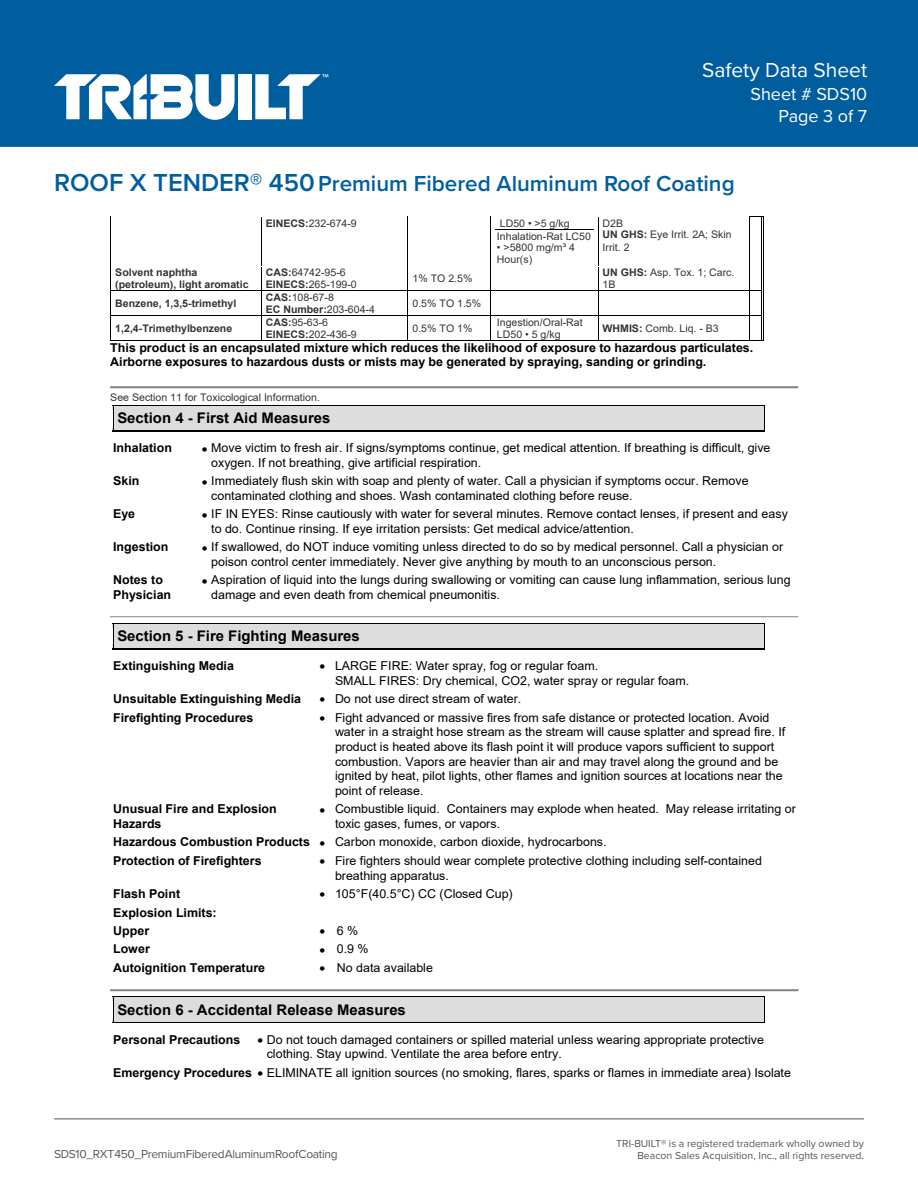
<style>
.page{position:relative;width:918px;height:1188px;background:#fff}
.page>*{position:absolute;margin:0;border:0;box-sizing:border-box;transform-origin:0 0}
.t1{font:600 22.5px "Proxima Nova";color:#005e9e}
.t2{font:21px "Proxima Nova";color:#fff}
.t3{font:18px/22.5px "Proxima Nova";color:#fff;text-align:right}
.t4{font:700 14.7px "Arial";color:#000}
.t5{font:12.3px/14.7px "Arial";color:#000}
.t6{font:700 12.3px/14.7px "Arial";color:#000}
.t7{font:12px "Proxima Nova";letter-spacing:-.025em;color:#535659}
.t8{font:10.5px/12px "Proxima Nova";color:#535659;text-align:right}
.t9{font:10.35px/12px "Arial";color:#333}
.t10{font:700 10.35px/12px "Arial";color:#333}
.s1{font-size:25.5px}
.s2{font-weight:700}
.s3{font-weight:400}
</style>
<div class="page">
<svg style="left:110px;top:216px;width:654px;height:125px"></svg>
<hr style="left:110px;top:386px;width:689px;height:2px;background:#808080">
<hr style="left:110px;top:386px;width:688px;height:1px;background:#a0a0a0">
<hr style="left:110px;top:388px;width:689px;height:1px;background:#e3e3e3">
<hr style="left:113px;top:430px;width:652px;height:2px;background:#000">
<div style="left:113px;top:405px;width:652px;height:25px;background:#ddd"></div>
<hr style="left:110px;top:616px;width:689px;height:2px;background:#808080">
<hr style="left:110px;top:616px;width:688px;height:1px;background:#a0a0a0">
<hr style="left:110px;top:618px;width:689px;height:1px;background:#e3e3e3">
<hr style="left:113px;top:648px;width:652px;height:2px;background:#000">
<svg style="left:110px;top:617px;width:655px;height:31px;background:#dbdbdb"></svg>
<hr style="left:110px;top:990px;width:688px;height:1px;background:#a0a0a0">
<hr style="left:110px;top:991px;width:689px;height:1px;background:#e3e3e3">
<hr style="left:113px;top:1022px;width:652px;height:1px;background:#000">
<svg style="left:111px;top:990px;width:654px;height:32px"></svg>
<div style="left:0;top:0;width:918px;height:147px;background:#005e9e"></div>
<hr style="left:54px;top:1119px;width:810px;height:1px;background:#535659">
<div style="left:238px;top:74px;width:14px;height:45px;background:#fff"></div>
<svg style="left:255px;top:74px;width:73px;height:45px"></svg>
<svg style="left:54px;top:74px;width:181px;height:46px"></svg>
<h2 class="t2" style="left:702px;top:54px;width:167px">Safety Data Sheet</h2>
<h3 class="t3" style="left:750px;top:82px;width:118px">Sheet # SDS10<br>Page 3 of 7</h3>
<h1 class="t1" style="left:54px;top:166px;width:682px"><span class="s1">ROOF X TENDER® 450</span>Premium Fibered Aluminum Roof Coating</h1>
<p class="t9" style="left:266px;top:217px;width:93px"><span class="s2">EINECS:</span>232-674-9</p>
<p class="t9" style="left:497px;top:217px;width:96px;line-height:12.8px">LD50 • &gt;5 g/kg<br>Inhalation-Rat LC50</p>
<p class="t9" style="left:497px;top:242px;width:80px">• &gt;5800 mg/m³ 4<br>Hour(s)</p>
<p class="t9" style="left:603px;top:217px;width:131px">D2B<br><span class="s2">UN GHS:</span> Eye Irrit. 2A; Skin<br>Irrit. 2</p>
<p class="t10" style="left:115px;top:267px;width:135px">Solvent naphtha (petroleum), light aromatic</p>
<p class="t9" style="left:266px;top:266px;width:93px"><span class="s2">CAS:</span>64742-95-6<br><span class="s2">EINECS:</span>265-199-0</p>
<p class="t9" style="left:412px;top:273px;width:61px">1% TO 2.5%</p>
<p class="t9" style="left:603px;top:266px;width:133px"><span class="s2">UN GHS:</span> Asp. Tox. 1; Carc.<br>1B</p>
<p class="t10" style="left:115px;top:297px;width:122px">Benzene, 1,3,5-trimethyl</p>
<p class="t9" style="left:266px;top:291px;width:111px"><span class="s2">CAS:</span>108-67-8<br><span class="s2">EC Number:</span>203-604-4</p>
<p class="t9" style="left:412px;top:297px;width:70px">0.5% TO 1.5%</p>
<p class="t10" style="left:115px;top:322px;width:118px">1,2,4-Trimethylbenzene</p>
<p class="t9" style="left:266px;top:316px;width:93px"><span class="s2">CAS:</span>95-63-6<br><span class="s2">EINECS:</span>202-436-9</p>
<p class="t9" style="left:412px;top:322px;width:61px">0.5% TO 1%</p>
<p class="t9" style="left:497px;top:316px;width:87px">Ingestion/Oral-Rat<br>LD50 • 5 g/kg</p>
<p class="t9" style="left:603px;top:322px;width:118px"><span class="s2">WHMIS:</span> Comb. Liq. - B3</p>
<p class="t6" style="left:110px;top:341px;width:645px;line-height:14.1px">This product is an encapsulated mixture which reduces the likelihood of exposure to hazardous particulates.<br>Airborne exposures to hazardous dusts or mists may be generated by spraying, sanding or grinding.</p>
<p class="t9" style="left:110px;top:391px;width:211px">See Section 11 for Toxicological Information.</p>
<p class="t4" style="left:117px;top:408px;width:215px">Section 4 - First Aid Measures</p>
<p class="t6" style="left:113px;top:441px;width:60px">Inhalation</p>
<p class="t5" style="left:211px;top:441px;width:561px;text-indent:-9px">• Move victim to fresh air. If signs/symptoms continue, get medical attention. If breathing is difficult, give oxygen. If not breathing, give artificial respiration.</p>
<p class="t6" style="left:113px;top:474px;width:28px">Skin</p>
<p class="t5" style="left:211px;top:474px;width:539px;text-indent:-9px">• Immediately flush skin with soap and plenty of water. Call a physician if symptoms occur. Remove contaminated clothing and shoes. Wash contaminated clothing before reuse.</p>
<p class="t6" style="left:113px;top:507px;width:24px">Eye</p>
<p class="t5" style="left:211px;top:506px;width:578px;text-indent:-9px">• IF IN EYES: Rinse cautiously with water for several minutes. Remove contact lenses, if present and easy to do. Continue rinsing. If eye irritation persists: Get medical advice/attention.</p>
<p class="t6" style="left:113px;top:540px;width:57px">Ingestion</p>
<p class="t5" style="left:211px;top:539px;width:574px;text-indent:-9px">• If swallowed, do NOT induce vomiting unless directed to do so by medical personnel. Call a physician or poison control center immediately. Never give anything by mouth to an unconscious person.</p>
<p class="t6" style="left:113px;top:573px;width:60px">Notes to<br>Physician</p>
<p class="t5" style="left:211px;top:572px;width:581px;text-indent:-9px">• Aspiration of liquid into the lungs during swallowing or vomiting can cause lung inflammation, serious lung damage and even death from chemical pneumonitis.</p>
<p class="t4" style="left:117px;top:626px;width:244px">Section 5 - Fire Fighting Measures</p>
<p class="t6" style="left:113px;top:659px;width:122px">Extinguishing Media</p>
<p class="t5" style="left:335px;top:658px;width:356px;text-indent:-16px">• LARGE FIRE: Water spray, fog or regular foam.<br>SMALL FIRES: Dry chemical, CO2, water spray or regular foam.</p>
<p class="t6" style="left:113px;top:692px;width:189px">Unsuitable Extinguishing Media</p>
<p class="t5" style="left:319px;top:691px;width:203px">• Do not use direct stream of water.</p>
<p class="t6" style="left:113px;top:710px;width:142px">Firefighting Procedures</p>
<p class="t5" style="left:335px;top:710px;width:452px;text-indent:-16px">• Fight advanced or massive fires from safe distance or protected location. Avoid water in a straight hose stream as the stream will cause splatter and spread fire. If product is heated above its flash point it will produce vapors sufficient to support combustion. Vapors are heavier than air and may travel along the ground and be ignited by heat, pilot lights, other flames and ignition sources at locations near the point of release.</p>
<p class="t6" style="left:113px;top:802px;width:165px">Unusual Fire and Explosion<br>Hazards</p>
<p class="t5" style="left:335px;top:802px;width:462px;text-indent:-16px">• Combustible liquid. Containers may explode when heated. May release irritating or toxic gases, fumes, or vapors.</p>
<p class="t6" style="left:113px;top:833px;width:495px;line-height:18.8px">Hazardous Combustion Products • <span class="s3">Carbon monoxide, carbon dioxide, hydrocarbons.<br></span>Protection of Firefighters</p>
<p class="t5" style="left:335px;top:853px;width:428px;text-indent:-16px">• Fire fighters should wear complete protective clothing including self-contained breathing apparatus.</p>
<p class="t6" style="left:113px;top:886px;width:68px">Flash Point</p>
<p class="t5" style="left:319px;top:886px;width:195px">• 105°F(40.5°C) CC (Closed Cup)</p>
<p class="t6" style="left:113px;top:903px;width:105px;line-height:18.3px">Explosion Limits:<br>Upper</p>
<p class="t5" style="left:319px;top:923px;width:40px">• 6 %</p>
<p class="t6" style="left:113px;top:942px;width:38px">Lower</p>
<p class="t5" style="left:319px;top:942px;width:51px">• 0.9 %</p>
<p class="t6" style="left:113px;top:961px;width:153px">Autoignition Temperature</p>
<p class="t5" style="left:319px;top:960px;width:115px">• No data available</p>
<p class="t4" style="left:117px;top:999px;width:290px">Section 6 - Accidental Release Measures</p>
<p class="t6" style="left:113px;top:1032px;width:129px">Personal Precautions</p>
<p class="t5" style="left:267px;top:1032px;width:499px;text-indent:-9px">• Do not touch damaged containers or spilled material unless wearing appropriate protective clothing. Stay upwind. Ventilate the area before entry.</p>
<p class="t5" style="left:113px;top:1065px;width:679px"><span class="s2">Emergency Procedures</span> • ELIMINATE all ignition sources (no smoking, flares, sparks or flames in immediate area) Isolate</p>
<p class="t7" style="left:54px;top:1145px;width:285px">SDS10_RXT 450_Premium Fibered Aluminum Roof Coating</p>
<p class="t8" style="left:616px;top:1137px;width:249px">TRI-BUILT® is a registered trademark wholly owned by<br>Beacon Sales Acquisition, Inc., all rights reserved.</p>
</div>
